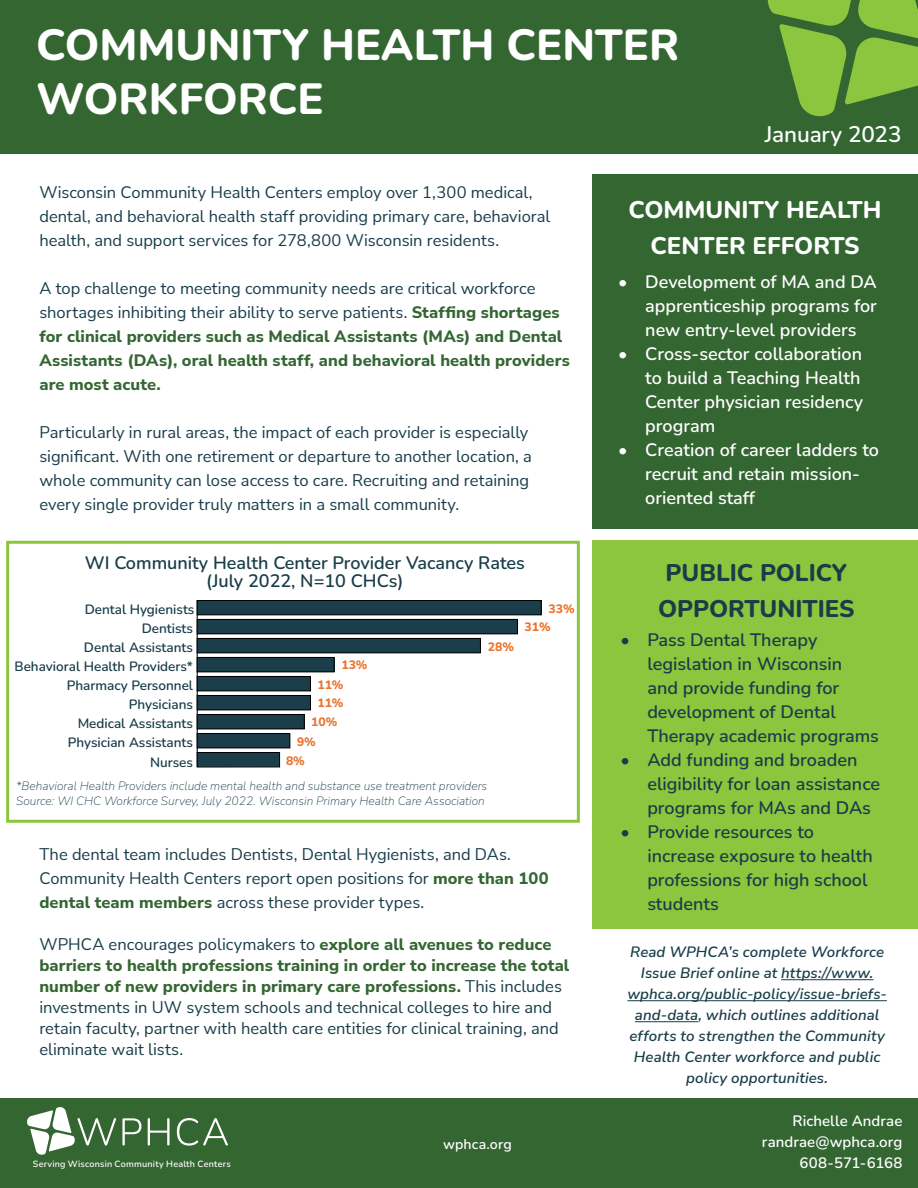
<style>
.page{position:relative;width:918px;height:1188px;background:#fff}
.page>*{position:absolute;margin:0;border:0;box-sizing:border-box;transform-origin:0 0}
.Header_White{font:800 43.5px/54px "Nunito";color:#fff}
.Callout_Box{font:800 24px/36.6px "Nunito";color:#fff;text-align:center}
.Callout_Box-2{font:800 24px "Nunito";color:#183d49}
.t1{font:600 22.5px "Nunito";letter-spacing:-.005em;color:#fff}
.t2{font:600 18px/24px "Nunito";color:#fff}
.Body{font:600 18px/24px "Nunito";color:#183d49}
.t3{font:600 18px/24px "Nunito Sans";color:#183d49}
.Body-2{font:16.5px/24px "Nunito Sans";color:#183d49}
.Body-3{font:800 16.5px/24px "Nunito Sans";letter-spacing:.005em;color:#346632}
.Body-4{font:italic 600 15px/21px "Nunito Sans";letter-spacing:.005em;color:#183d49;text-align:center}
.t4{font:600 15px "Nunito";letter-spacing:.005em;color:#fff}
.t5{font:600 14.1px "Nunito";letter-spacing:.01em;color:#fff}
.Body-5{font:600 13.5px "Nunito";color:#183d49}
.Body-6{font:800 12.15px "Nunito";color:#ea732d}
.Body-7{font:italic 200 12px "Nunito";color:#183d49}
.t6{font:600 9px "Nunito";letter-spacing:.025em;color:#fff}
.s1{font-weight:400;color:#183d49}
.s2{font-weight:800;color:#346632}
</style>
<div class="page">
<div style="left:0;top:0;width:918px;height:154px;background:#346632"></div>
<svg style="left:768px;top:0;width:150px;height:116px"></svg>
<hr style="left:781px;top:979px;width:92px;height:1px;background:#183d49">
<hr style="left:627px;top:1000px;width:260px;height:1px;background:#183d49">
<hr style="left:635px;top:1021px;width:63px;height:1px;background:#183d49">
<div style="left:592px;top:174px;width:326px;height:354px;background:#346632"></div>
<div style="left:592px;top:540px;width:326px;height:389px;background:#8bc63e"></div>
<div style="left:6px;top:541px;width:574px;height:282px;border:3px solid #8bc63e"></div>
<hr style="left:197px;top:600px;width:1px;height:167px;background:#000">
<div style="left:197px;top:600px;width:344px;height:15px;background:#1b3e4a"></div>
<div style="left:197px;top:600px;width:344px;height:15px;border:1px solid #000"></div>
<div style="left:197px;top:619px;width:321px;height:15px;background:#1b3e4a"></div>
<div style="left:197px;top:619px;width:321px;height:15px;border:1px solid #000"></div>
<div style="left:197px;top:638px;width:283px;height:15px;background:#1b3e4a"></div>
<div style="left:197px;top:638px;width:284px;height:15px;border:1px solid #000"></div>
<div style="left:197px;top:657px;width:137px;height:15px;background:#1b3e4a"></div>
<div style="left:197px;top:657px;width:137px;height:15px;border:1px solid #000"></div>
<div style="left:197px;top:676px;width:113px;height:15px;background:#1b3e4a"></div>
<div style="left:197px;top:676px;width:114px;height:15px;border:1px solid #000"></div>
<div style="left:197px;top:695px;width:113px;height:15px;background:#1b3e4a"></div>
<div style="left:197px;top:695px;width:114px;height:15px;border:1px solid #000"></div>
<div style="left:197px;top:714px;width:107px;height:15px;background:#1b3e4a"></div>
<div style="left:197px;top:714px;width:107px;height:15px;border:1px solid #000"></div>
<div style="left:197px;top:733px;width:93px;height:15px;background:#1b3e4a"></div>
<div style="left:197px;top:733px;width:93px;height:15px;border:1px solid #000"></div>
<div style="left:197px;top:753px;width:83px;height:14px;background:#1b3e4a"></div>
<div style="left:197px;top:752px;width:83px;height:15px;border:1px solid #000"></div>
<div style="left:0;top:1099px;width:918px;height:89px;background:#346632"></div>
<svg style="left:27px;top:1107px;width:89px;height:48px"></svg>
<svg style="left:122px;top:1118px;width:19px;height:28px"></svg>
<svg style="left:148px;top:1118px;width:22px;height:28px"></svg>
<svg style="left:177px;top:1118px;width:51px;height:28px"></svg>
<p class="Header_White" style="left:36px;top:17px;width:645px">COMMUNITY HEALTH CENTER<br>WORKFORCE</p>
<p class="t1" style="left:765px;top:118px;width:138px">January 2023</p>
<p class="Body-2" style="left:39px;top:180px;width:513px">Wisconsin Community Health Centers employ over 1,300 medical, dental, and behavioral health staff providing primary care, behavioral health, and support services for 278,800 Wisconsin residents.</p>
<p class="Body-3" style="left:39px;top:276px;width:532px"><span class="s1">A top challenge to meeting community needs are critical workforce shortages inhibiting their ability to serve patients.</span> Staffing shortages for clinical providers such as Medical Assistants (MAs) and Dental Assistants (DAs), oral health staff, and behavioral health providers are most acute.</p>
<p class="Body-2" style="left:39px;top:420px;width:494px">Particularly in rural areas, the impact of each provider is especially significant. With one retirement or departure to another location, a whole community can lose access to care. Recruiting and retaining every single provider truly matters in a small community.</p>
<p class="Body" style="left:85px;top:550px;width:441px">WI Community Health Center Provider Vacancy Rates</p>
<p class="Body" style="left:206px;top:568px;width:199px">(July 2022, N=10 CHCs)</p>
<p class="Callout_Box" style="left:629px;top:190px;width:254px">COMMUNITY HEALTH<br>CENTER EFFORTS</p>
<p class="t2" style="left:645px;top:270px;width:233px;text-align:justify;text-indent:-27px">• Development of MA and DA apprenticeship programs for new entry-level providers</p>
<p class="t2" style="left:645px;top:342px;width:219px;text-indent:-27px">• Cross-sector collaboration to build a Teaching Health<br>Center physician residency program</p>
<p class="t2" style="left:645px;top:438px;width:235px;text-indent:-27px">• Creation of career ladders to recruit and retain mission&shy;oriented staff</p>
<p class="Callout_Box-2" style="left:666px;top:556px;width:183px">PUBLIC POLICY</p>
<p class="Body-6" style="left:548px;top:600px;width:28px">33%</p>
<p class="Callout_Box-2" style="left:658px;top:592px;width:198px">OPPORTUNITIES</p>
<p class="Body-6" style="left:524px;top:619px;width:28px">31%</p>
<p class="Body-5" style="left:85px;top:600px;width:111px">Dental Hygienists</p>
<p class="Body-5" style="left:142px;top:619px;width:53px">Dentists</p>
<p class="Body-5" style="left:84px;top:638px;width:111px">Dental Assistants</p>
<p class="Body-5" style="left:15px;top:657px;width:180px">Behavioral Health Providers*</p>
<p class="Body-5" style="left:67px;top:676px;width:128px">Pharmacy Personnel</p>
<p class="Body-5" style="left:129px;top:695px;width:66px">Physicians</p>
<p class="Body-5" style="left:78px;top:714px;width:117px">Medical Assistants</p>
<p class="Body-5" style="left:68px;top:733px;width:127px">Physician Assistants</p>
<p class="Body-5" style="left:150px;top:753px;width:44px">Nurses</p>
<p class="t3" style="left:647px;top:627px;width:233px;text-indent:-27px">• Pass Dental Therapy legislation in Wisconsin<br>and provide funding for development of Dental<br>Therapy academic programs</p>
<p class="Body" style="left:647px;top:747px;width:234px;text-indent:-27px">• Add funding and broaden eligibility for loan assistance programs for MAs and DAs</p>
<p class="Body" style="left:647px;top:819px;width:227px;text-indent:-27px">• Provide resources to increase exposure to health professions for high school students</p>
<p class="Body-6" style="left:488px;top:638px;width:28px">28%</p>
<p class="Body-6" style="left:341px;top:657px;width:28px">13%</p>
<p class="Body-6" style="left:317px;top:695px;width:28px">11%</p>
<p class="Body-6" style="left:311px;top:714px;width:28px">10%</p>
<p class="Body-6" style="left:317px;top:676px;width:28px">11%</p>
<p class="Body-6" style="left:297px;top:733px;width:20px">9%</p>
<p class="Body-6" style="left:286px;top:752px;width:20px">8%</p>
<p class="Body-7" style="left:16px;top:777px;width:473px">*Behavioral Health Providers include mental health and substance use treatment providers</p>
<p class="Body-7" style="left:16px;top:792px;width:470px">Source: WI CHC Workforce Survey, July 2022. Wisconsin Primary Health Care Association</p>
<p class="Body-2" style="left:39px;top:842px;width:511px">The dental team includes Dentists, Dental Hygienists, and DAs.<br>Community Health Centers report open positions for <span class="s2">more than 100 dental team members</span> across these provider types.</p>
<p class="Body-2" style="left:39px;top:933px;width:532px;line-height:21px">WPHCA encourages policymakers to <span class="s2">explore all avenues to reduce barriers to health professions training in order to increase the total number of new providers in primary care professions.</span> This includes investments in UW system schools and technical colleges to hire and retain faculty, partner with health care entities for clinical training, and eliminate wait lists.</p>
<p class="Body-4" style="left:627px;top:941px;width:261px">Read WPHCA’s complete Workforce Issue Brief online at https://www. wphca.org/public-policy/issue-briefs&shy;and-data, which outlines additional efforts to strengthen the Community Health Center workforce and public policy opportunities.</p>
<p class="t6" style="left:33px;top:1157px;width:200px">Serving Wisconsin Community Health Centers</p>
<p class="t5" style="left:443px;top:1135px;width:70px">wphca.org</p>
<p class="t4" style="left:792px;top:1110px;width:112px">Richelle Andrae</p>
<p class="t4" style="left:762px;top:1131px;width:142px">randrae@wphca.org</p>
<p class="t4" style="left:800px;top:1152px;width:104px">608-571-6168</p>
</div>
